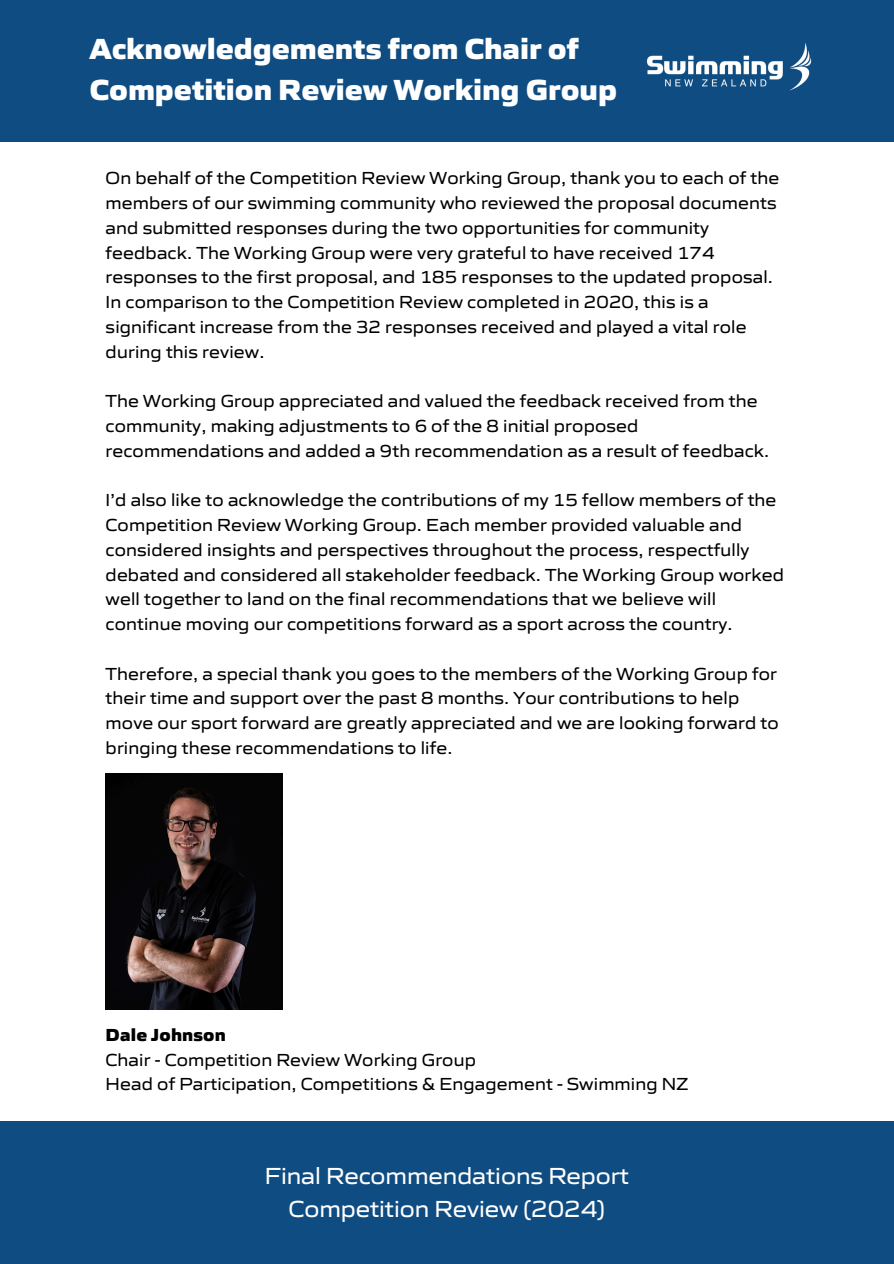
<style>
.page{position:relative;width:894px;height:1264px;background:#fff}
.page>*{position:absolute;margin:0;border:0;box-sizing:border-box;transform-origin:0 0}
.t1{font:800 30px/41.7px "Gomme Sans";color:#fff}
.t2{font:24px/32.7px "Gomme Sans";color:#fff;text-align:center}
.t3{font:18px/24.8px "Gomme Sans";letter-spacing:.01em;color:#000}
.t4{font:800 18px "Gomme Sans";letter-spacing:.01em;color:#000}
</style>
<div class="page">
<div style="left:0;top:1120px;width:893px;height:143px;background:#0f4c81"></div>
<div style="left:0;top:0;width:893px;height:141px;background:#0f4c81"></div>
<img style="left:646px;top:43px;width:166px;height:48px">
<img style="left:106px;top:773px;width:176px;height:236px">
<p class="t1" style="left:89px;top:27px;width:529px">Acknowledgements from Chair of<br>Competition Review Working Group</p>
<p class="t3" style="left:106px;top:166px;width:675px">On behalf of the Competition Review Working Group, thank you to each of the members of our swimming community who reviewed the proposal documents and submitted responses during the two opportunities for community feedback. The Working Group were very grateful to have received 174 responses to the first proposal, and 185 responses to the updated proposal.<br>In comparison to the Competition Review completed in 2020, this is a significant increase from the 32 responses received and played a vital role during this review.</p>
<p class="t3" style="left:106px;top:388px;width:665px">The Working Group appreciated and valued the feedback received from the community, making adjustments to 6 of the 8 initial proposed recommendations and added a 9th recommendation as a result of feedback.</p>
<p class="t3" style="left:106px;top:487px;width:679px">I’d also like to acknowledge the contributions of my 15 fellow members of the Competition Review Working Group. Each member provided valuable and considered insights and perspectives throughout the process, respectfully debated and considered all stakeholder feedback. The Working Group worked well together to land on the final recommendations that we believe will continue moving our competitions forward as a sport across the country.</p>
<p class="t3" style="left:106px;top:661px;width:674px">Therefore, a special thank you goes to the members of the Working Group for their time and support over the past 8 months. Your contributions to help move our sport forward are greatly appreciated and we are looking forward to bringing these recommendations to life.</p>
<p class="t4" style="left:106px;top:1023px;width:122px">Dale Johnson</p>
<p class="t3" style="left:106px;top:1046px;width:372px">Chair - Competition Review Working Group</p>
<p class="t3" style="left:106px;top:1071px;width:584px">Head of Participation, Competitions &amp; Engagement - Swimming NZ</p>
<p class="t2" style="left:264px;top:1159px;width:365px">Final Recommendations Report<br>Competition Review (2024)</p>
</div>
